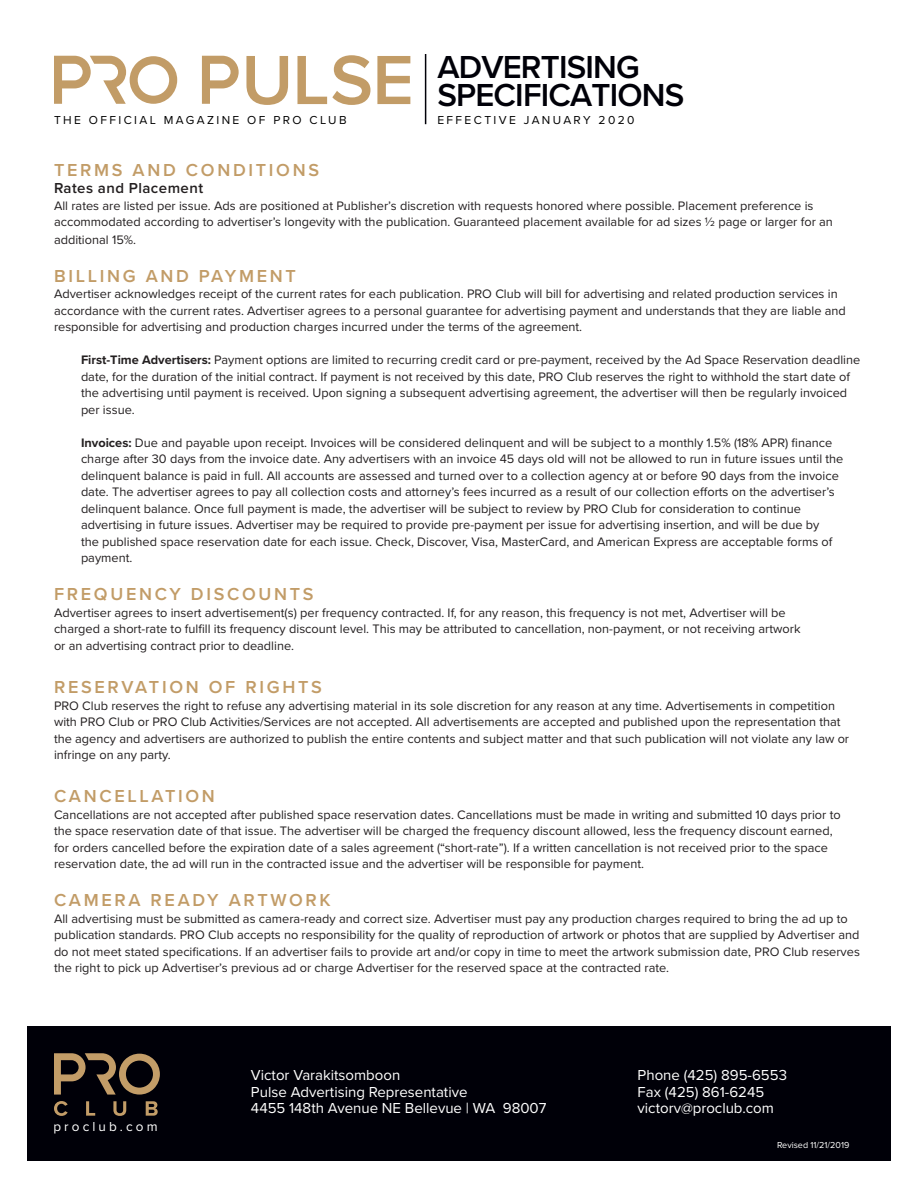
<style>
.page{position:relative;width:918px;height:1188px;background:#fff}
.page>*{position:absolute;margin:0;border:0;box-sizing:border-box;transform-origin:0 0}
.t1{font:600 33px "Proxima Nova";letter-spacing:-.025em;color:#000008}
.t2{font:600 18px "Proxima Nova";letter-spacing:.15em;color:#c29c67}
.t3{font:15px "Proxima Nova";color:#fff}
.t4{font:600 15px "Proxima Nova";letter-spacing:.03em;color:#231f20}
.t5{font:13.5px "Proxima Nova";letter-spacing:.23em;color:#fff}
.t6{font:12.75px/16.5px "Proxima Nova";color:#231f20}
.t7{font:12px "Proxima Nova";letter-spacing:.2em;color:#000}
.t8{font:9px "Proxima Nova";color:#fff}
.s1{font-weight:700}
</style>
<div class="page">
<div style="left:27px;top:1027px;width:864px;height:134px;background:#000008"></div>
<svg style="left:54px;top:1053px;width:106px;height:42px"></svg>
<svg style="left:54px;top:1101px;width:14px;height:15px"></svg>
<svg style="left:86px;top:1101px;width:9px;height:15px"></svg>
<svg style="left:113px;top:1101px;width:13px;height:15px"></svg>
<svg style="left:146px;top:1101px;width:12px;height:15px"></svg>
<svg style="left:202px;top:56px;width:37px;height:48px"></svg>
<svg style="left:54px;top:56px;width:123px;height:48px"></svg>
<svg style="left:246px;top:56px;width:42px;height:49px"></svg>
<svg style="left:297px;top:55px;width:73px;height:50px"></svg>
<svg style="left:377px;top:56px;width:33px;height:48px"></svg>
<hr style="left:425px;top:54px;width:1px;height:70px;background:#000008">
<p class="t1" style="left:437px;top:42px;width:204px">ADVERTISING</p>
<p class="t1" style="left:437px;top:71px;width:249px">SPECIFICATIONS</p>
<p class="t7" style="left:54px;top:111px;width:294px">THE OFFICIAL MAGAZINE OF PRO CLUB</p>
<p class="t7" style="left:437px;top:111px;width:199px">EFFECTIVE JANUARY 2020</p>
<p class="t2" style="left:54px;top:157px;width:267px">TERMS AND CONDITIONS</p>
<p class="t4" style="left:54px;top:177px;width:151px">Rates and Placement</p>
<p class="t6" style="left:54px;top:197px;width:780px">All rates are listed per issue. Ads are positioned at Publisher’s discretion with requests honored where possible. Placement preference is accommodated according to advertiser’s longevity with the publication. Guaranteed placement available for ad sizes ½ page or larger for an additional 15%.</p>
<p class="t2" style="left:54px;top:262px;width:243px">BILLING AND PAYMENT</p>
<p class="t6" style="left:54px;top:285px;width:793px">Advertiser acknowledges receipt of the current rates for each publication. PRO Club will bill for advertising and related production services in accordance with the current rates. Advertiser agrees to a personal guarantee for advertising payment and understands that they are liable and responsible for advertising and production charges incurred under the terms of the agreement.</p>
<p class="t6" style="left:81px;top:351px;width:781px"><span class="s1">First-Time Advertisers:</span> Payment options are limited to recurring credit card or pre-payment, received by the Ad Space Reservation deadline date, for the duration of the initial contract. If payment is not received by this date, PRO Club reserves the right to withhold the start date of the advertising until payment is received. Upon signing a subsequent advertising agreement, the advertiser will then be regularly invoiced per issue.</p>
<p class="t6" style="left:81px;top:434px;width:764px"><span class="s1">Invoices:</span> Due and payable upon receipt. Invoices will be considered delinquent and will be subject to a monthly 1.5% (18% APR) finance charge after 30 days from the invoice date. Any advertisers with an invoice 45 days old will not be allowed to run in future issues until the delinquent balance is paid in full. All accounts are assessed and turned over to a collection agency at or before 90 days from the invoice date. The advertiser agrees to pay all collection costs and attorney’s fees incurred as a result of our collection efforts on the advertiser’s delinquent balance. Once full payment is made, the advertiser will be subject to review by PRO Club for consideration to continue advertising in future issues. Advertiser may be required to provide pre-payment per issue for advertising insertion, and will be due by<br>the published space reservation date for each issue. Check, Discover, Visa, MasterCard, and American Express are acceptable forms of payment.</p>
<p class="t2" style="left:54px;top:581px;width:261px">FREQUENCY DISCOUNTS</p>
<p class="t6" style="left:54px;top:604px;width:748px">Advertiser agrees to insert advertisement(s) per frequency contracted. If, for any reason, this frequency is not met, Advertiser will be charged a short-rate to fulfill its frequency discount level. This may be attributed to cancellation, non-payment, or not receiving artwork or an advertising contract prior to deadline.</p>
<p class="t2" style="left:54px;top:674px;width:269px">RESERVATION OF RIGHTS</p>
<p class="t6" style="left:54px;top:697px;width:797px">PRO Club reserves the right to refuse any advertising material in its sole discretion for any reason at any time. Advertisements in competition with PRO Club or PRO Club Activities/Services are not accepted. All advertisements are accepted and published upon the representation that the agency and advertisers are authorized to publish the entire contents and subject matter and that such publication will not violate any law or infringe on any party.</p>
<p class="t2" style="left:54px;top:783px;width:162px">CANCELLATION</p>
<p class="t6" style="left:54px;top:806px;width:788px">Cancellations are not accepted after published space reservation dates. Cancellations must be made in writing and submitted 10 days prior to the space reservation date of that issue. The advertiser will be charged the frequency discount allowed, less the frequency discount earned, for orders cancelled before the expiration date of a sales agreement (“short-rate”). If a written cancellation is not received prior to the space reservation date, the ad will run in the contracted issue and the advertiser will be responsible for payment.</p>
<p class="t2" style="left:54px;top:887px;width:278px">CAMERA READY ARTWORK</p>
<p class="t6" style="left:54px;top:910px;width:808px">All advertising must be submitted as camera-ready and correct size. Advertiser must pay any production charges required to bring the ad up to publication standards. PRO Club accepts no responsibility for the quality of reproduction of artwork or photos that are supplied by Advertiser and do not meet stated specifications. If an advertiser fails to provide art and/or copy in time to meet the artwork submission date, PRO Club reserves the right to pick up Advertiser’s previous ad or charge Advertiser for the reserved space at the contracted rate.</p>
<p class="t5" style="left:53px;top:1117px;width:106px">proclub.com</p>
<p class="t3" style="left:251px;top:1064px;width:151px">Victor Varakitsomboon</p>
<p class="t3" style="left:251px;top:1081px;width:218px">Pulse Advertising Representative</p>
<p class="t3" style="left:251px;top:1097px;width:297px">4455 148th Avenue NE Bellevue | WA 98007</p>
<p class="t3" style="left:638px;top:1064px;width:151px">Phone (425) 895-6553</p>
<p class="t3" style="left:638px;top:1081px;width:128px">Fax (425) 861-6245</p>
<p class="t3" style="left:638px;top:1097px;width:138px">victorv@proclub.com</p>
<p class="t8" style="left:777px;top:1139px;width:74px">Revised 11/21/2019</p>
</div>
